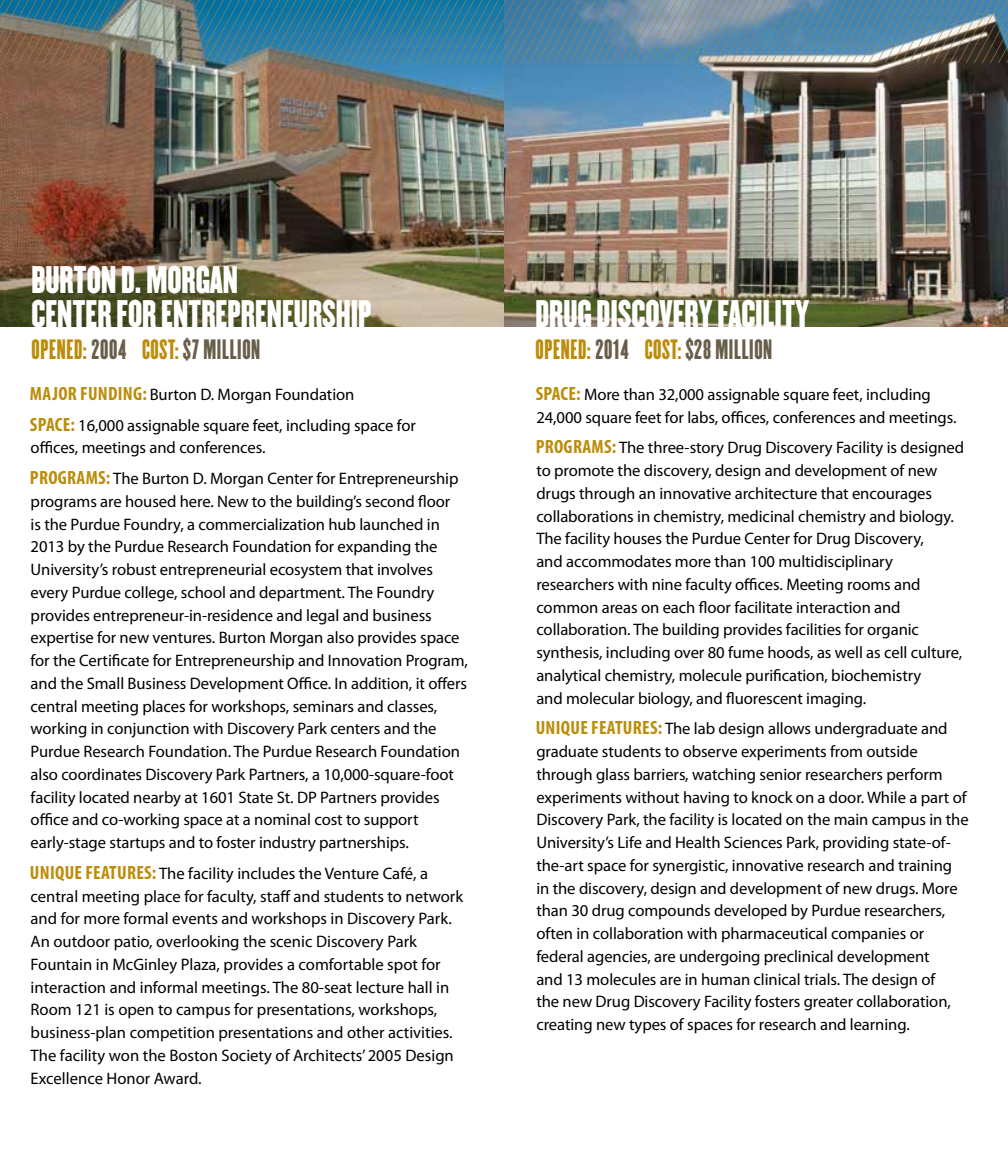
<style>
.page{position:relative;width:1008px;height:1166px;background:#fff}
.page>*{position:absolute;margin:0;border:0;box-sizing:border-box;transform-origin:0 0}
.t1{font:33.6px/33.6px "Champion HTF Welterweight";color:#fff;scale:.83 1}
.t2{font:24.5px "Champion HTF Featherweight";letter-spacing:.025em;color:#695e4a}
.t3{font:16.62px/22.8px "Myriad Pro";letter-spacing:-.005em;color:#000}
.s1{color:#bb8d0a}
.s2{font-weight:700;font-stretch:condensed;font-size:19.25px;color:#bb8d0a}
</style>
<div class="page">
<img style="left:0;top:63px;width:1008px;height:263px">
<img style="left:119px;top:0;width:889px;height:63px">
<img style="left:0;top:0;width:119px;height:63px">
<h1 class="t1" style="left:32px;top:264px;width:412px">BURTON D. MORGAN<br>CENTER FOR ENTREPRENEURSHIP</h1>
<h2 class="t2" style="left:32px;top:334px;width:230px"><span class="s1">OPENED:</span> 2004 <span class="s1">COST:</span> $7 MILLION</h2>
<p class="t3" style="left:30px;top:379px;width:388px;line-height:30.6px"><span class="s2">MAJOR FUNDING:</span> Burton D. Morgan Foundation<br><span class="s2">SPACE:</span> 16,000 assignable square feet, including space for</p>
<p class="t3" style="left:30px;top:432px;width:430px;line-height:30.6px">offices, meetings and conferences.<br><span class="s2">PROGRAMS:</span> The Burton D. Morgan Center for Entrepreneurship</p>
<p class="t3" style="left:31px;top:489px;width:439px">programs are housed here. New to the building’s second floor<br>is the Purdue Foundry, a commercialization hub launched in 2013 by the Purdue Research Foundation for expanding the University’s robust entrepreneurial ecosystem that involves every Purdue college, school and department. The Foundry provides entrepreneur-in-residence and legal and business expertise for new ventures. Burton Morgan also provides space for the Certificate for Entrepreneurship and Innovation Program, and the Small Business Development Office. In addition, it offers central meeting places for workshops, seminars and classes, working in conjunction with Discovery Park centers and the Purdue Research Foundation. The Purdue Research Foundation also coordinates Discovery Park Partners, a 10,000-square-foot facility located nearby at 1601 State St. DP Partners provides office and co-working space at a nominal cost to support early-stage startups and to foster industry partnerships.</p>
<p class="t3" style="left:30px;top:861px;width:435px"><span class="s2">UNIQUE FEATURES:</span> The facility includes the Venture Café, a central meeting place for faculty, staff and students to network and for more formal events and workshops in Discovery Park.<br>An outdoor patio, overlooking the scenic Discovery Park Fountain in McGinley Plaza, provides a comfortable spot for interaction and informal meetings. The 80-seat lecture hall in Room 121 is open to campus for presentations, workshops, business-plan competition presentations and other activities.<br>The facility won the Boston Society of Architects’ 2005 Design Excellence Honor Award.</p>
<h1 class="t1" style="left:536px;top:297px;width:331px">DRUG DISCOVERY FACILITY</h1>
<h2 class="t2" style="left:536px;top:334px;width:238px"><span class="s1">OPENED:</span> 2014 <span class="s1">COST:</span> $28 MILLION</h2>
<p class="t3" style="left:536px;top:383px;width:422px"><span class="s2">SPACE:</span> More than 32,000 assignable square feet, including<br>24,000 square feet for labs, offices, conferences and meetings.</p>
<p class="t3" style="left:536px;top:436px;width:430px"><span class="s2">PROGRAMS:</span> The three-story Drug Discovery Facility is designed to promote the discovery, design and development of new drugs through an innovative architecture that encourages collaborations in chemistry, medicinal chemistry and biology.<br>The facility houses the Purdue Center for Drug Discovery,<br>and accommodates more than 100 multidisciplinary researchers with nine faculty offices. Meeting rooms and common areas on each floor facilitate interaction and collaboration. The building provides facilities for organic synthesis, including over 80 fume hoods, as well as cell culture, analytical chemistry, molecule purification, biochemistry<br>and molecular biology, and fluorescent imaging.</p>
<p class="t3" style="left:536px;top:717px;width:434px"><span class="s2">UNIQUE FEATURES:</span> The lab design allows undergraduate and graduate students to observe experiments from outside through glass barriers, watching senior researchers perform experiments without having to knock on a door. While a part of Discovery Park, the facility is located on the main campus in the University’s Life and Health Sciences Park, providing state-of&shy;the-art space for synergistic, innovative research and training<br>in the discovery, design and development of new drugs. More than 30 drug compounds developed by Purdue researchers, often in collaboration with pharmaceutical companies or federal agencies, are undergoing preclinical development<br>and 13 molecules are in human clinical trials. The design of<br>the new Drug Discovery Facility fosters greater collaboration, creating new types of spaces for research and learning.</p>
</div>
